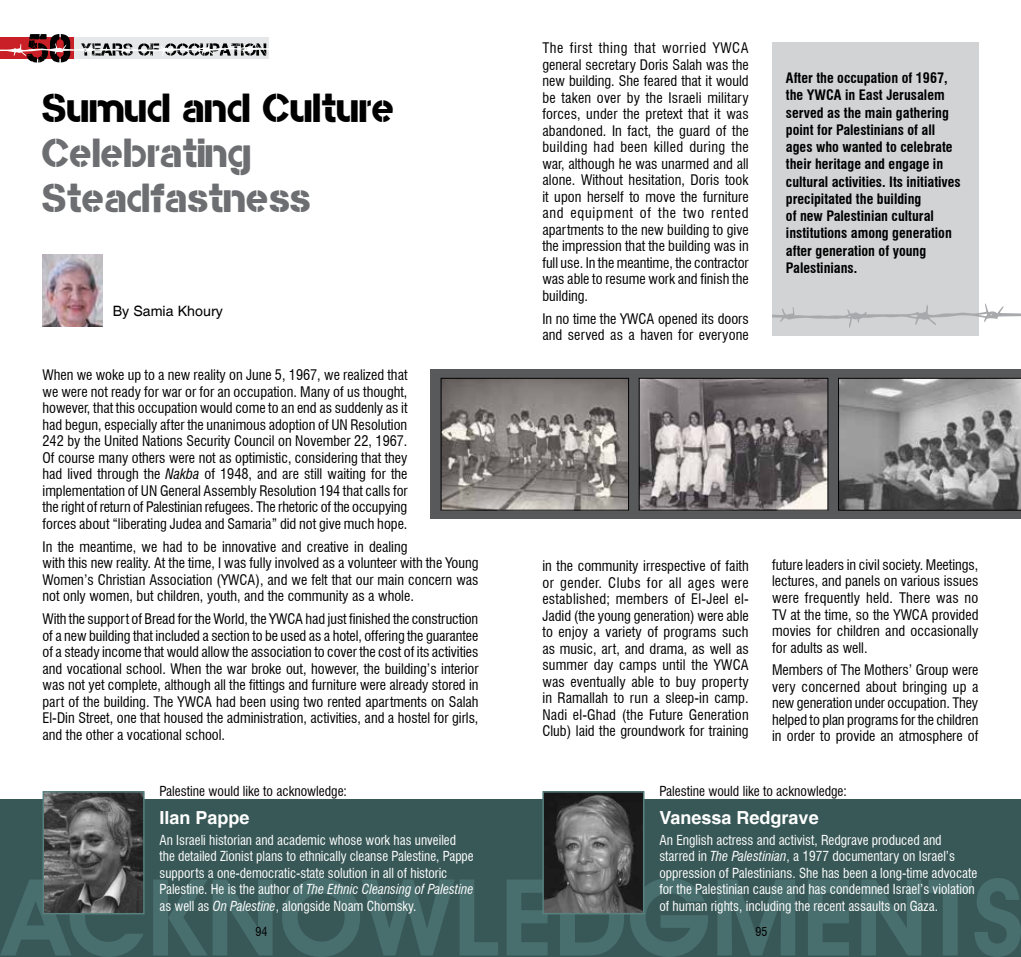
<style>
.page{position:relative;width:1021px;height:957px;background:#fff}
.page>*{position:absolute;margin:0;border:0;box-sizing:border-box;transform-origin:0 0}
.t1{font:40.5px/45px "Capture Smallz Clean";color:#6d6e71}
.t2{font:40.5px "Capture Smallz Clean";color:#000}
.t3{font:700 18px "Switzerland";color:#fff}
.t4{font:condensed 14.25px/16.5px "Swiss 721 BT";color:#000;text-align:justify}
.t5{font:14.25px "Switzerland Plain";color:#000}
.t6{font:700 condensed 14.1px/17.2px "Swiss 721 BT";color:#000}
.t7{font:condensed 13.5px/16.5px "Swiss 721 BT";color:#fff}
.t8{font:condensed 13.5px "Swiss 721 BT";color:#000}
.t9{font:condensed 12px "Swiss 721 BT";color:#000}
.s1{font-style:italic}
</style>
<div class="page">
<div style="left:431px;top:369px;width:589px;height:150px;background:#58595b"></div>
<svg style="left:0;top:34px;width:269px;height:29px"></svg>
<div style="left:0;top:799px;width:1020px;height:158px;background:#385857"></div>
<svg style="left:0;top:878px;width:144px;height:79px"></svg>
<svg style="left:153px;top:880px;width:119px;height:75px"></svg>
<svg style="left:282px;top:878px;width:216px;height:79px"></svg>
<svg style="left:507px;top:880px;width:40px;height:75px"></svg>
<svg style="left:560px;top:914px;width:64px;height:41px"></svg>
<svg style="left:630px;top:878px;width:78px;height:79px"></svg>
<svg style="left:717px;top:880px;width:78px;height:75px"></svg>
<svg style="left:808px;top:880px;width:40px;height:75px"></svg>
<svg style="left:861px;top:880px;width:60px;height:75px"></svg>
<svg style="left:928px;top:878px;width:92px;height:79px"></svg>
<img style="left:46px;top:794px;width:96px;height:117px">
<div style="left:43px;top:791px;width:102px;height:123px;border:2px solid #57807e"></div>
<img style="left:43px;top:254px;width:59px;height:73px">
<div style="left:772px;top:43px;width:206px;height:293px;background:#d1d3d4"></div>
<svg style="left:772px;top:303px;width:248px;height:25px"></svg>
<img style="left:442px;top:380px;width:185px;height:128px">
<div style="left:440px;top:378px;width:189px;height:132px;border:1px solid #000"></div>
<img style="left:641px;top:380px;width:185px;height:128px">
<div style="left:639px;top:378px;width:189px;height:132px;border:1px solid #000"></div>
<svg style="left:838px;top:378px;width:182px;height:132px;background:#8a8a8a"></svg>
<img style="left:545px;top:794px;width:96px;height:117px">
<div style="left:542px;top:791px;width:102px;height:123px;border:2px solid #57807e"></div>
<h1 class="t2" style="left:43px;top:85px;width:354px">Sumud and Culture</h1>
<h1 class="t1" style="left:43px;top:130px;width:270px">Celebrating<br>Steadfastness</h1>
<p class="t5" style="left:113px;top:303px;width:112px">By Samia Khoury</p>
<p class="t4" style="left:43px;top:367px;width:366px">When we woke up to a new reality on June 5, 1967, we realized that we were not ready for war or for an occupation. Many of us thought, however, that this occupation would come to an end as suddenly as it had begun, especially after the unanimous adoption of UN Resolution 242 by the United Nations Security Council on November 22, 1967.<br>Of course many others were not as optimistic, considering that they had lived through the <span class="s1">Nakba</span> of 1948, and are still waiting for the implementation of UN General Assembly Resolution 194 that calls for the right of return of Palestinian refugees. The rhetoric of the occupying forces about “liberating Judea and Samaria” did not give much hope.</p>
<p class="t4" style="left:43px;top:538px;width:437px;text-align:left">In the meantime, we had to be innovative and creative in dealing<br>with this new reality. At the time, I was fully involved as a volunteer with the Young Women’s Christian Association (YWCA), and we felt that our main concern was not only women, but children, youth, and the community as a whole.</p>
<p class="t4" style="left:43px;top:610px;width:437px">With the support of Bread for the World, the YWCA had just finished the construction of a new building that included a section to be used as a hotel, offering the guarantee of a steady income that would allow the association to cover the cost of its activities and vocational school. When the war broke out, however, the building’s interior was not yet complete, although all the fittings and furniture were already stored in part of the building. The YWCA had been using two rented apartments on Salah El-Din Street, one that housed the administration, activities, and a hostel for girls, and the other a vocational school.</p>
<p class="t8" style="left:159px;top:782px;width:189px">Palestine would like to acknowledge:</p>
<p class="t3" style="left:159px;top:806px;width:92px">Ilan Pappe</p>
<p class="t7" style="left:159px;top:831px;width:316px">An Israeli historian and academic whose work has unveiled the detailed Zionist plans to ethnically cleanse Palestine, Pappe supports a one-democratic-state solution in all of historic Palestine. He is the author of <span class="s1">The Ethnic Cleansing of Palestine </span>as well as <span class="s1">On Palestine</span>, alongside Noam Chomsky.</p>
<p class="t4" style="left:542px;top:40px;width:208px">The first thing that worried YWCA general secretary Doris Salah was the new building. She feared that it would be taken over by the Israeli military forces, under the pretext that it was abandoned. In fact, the guard of the building had been killed during the war, although he was unarmed and all alone. Without hesitation, Doris took it upon herself to move the furniture and equipment of the two rented apartments to the new building to give the impression that the building was in full use. In the meantime, the contractor was able to resume work and finish the building.</p>
<p class="t4" style="left:542px;top:310px;width:208px">In no time the YWCA opened its doors and served as a haven for everyone</p>
<p class="t6" style="left:786px;top:69px;width:176px">After the occupation of 1967, the YWCA in East Jerusalem served as the main gathering point for Palestinians of all ages who wanted to celebrate their heritage and engage in cultural activities. Its initiatives precipitated the building<br>of new Palestinian cultural institutions among generation after generation of young<br>Palestinians.</p>
<p class="t4" style="left:542px;top:558px;width:208px">in the community irrespective of faith or gender. Clubs for all ages were established; members of El-Jeel el-Jadid (the young generation) were able to enjoy a variety of programs such as music, art, and drama, as well as summer day camps until the YWCA was eventually able to buy property in Ramallah to run a sleep-in camp.<br>Nadi el-Ghad (the Future Generation Club) laid the groundwork for training</p>
<p class="t4" style="left:772px;top:556px;width:208px">future leaders in civil society. Meetings, lectures, and panels on various issues were frequently held. There was no TV at the time, so the YWCA provided movies for children and occasionally for adults as well.</p>
<p class="t4" style="left:772px;top:662px;width:208px">Members of The Mothers’ Group were very concerned about bringing up a new generation under occupation. They helped to plan programs for the children in order to provide an atmosphere of</p>
<p class="t8" style="left:659px;top:782px;width:189px">Palestine would like to acknowledge:</p>
<p class="t3" style="left:659px;top:806px;width:161px">Vanessa Redgrave</p>
<p class="t7" style="left:659px;top:831px;width:319px">An English actress and activist, Redgrave produced and starred in <span class="s1">The Palestinian</span>, a 1977 documentary on Israel’s oppression of Palestinians. She has been a long-time advocate for the Palestinian cause and has condemned Israel’s violation of human rights, including the recent assaults on Gaza.</p>
<p class="t9" style="left:256px;top:925px;width:13px">94</p>
<p class="t9" style="left:755px;top:925px;width:13px">95</p>
</div>
